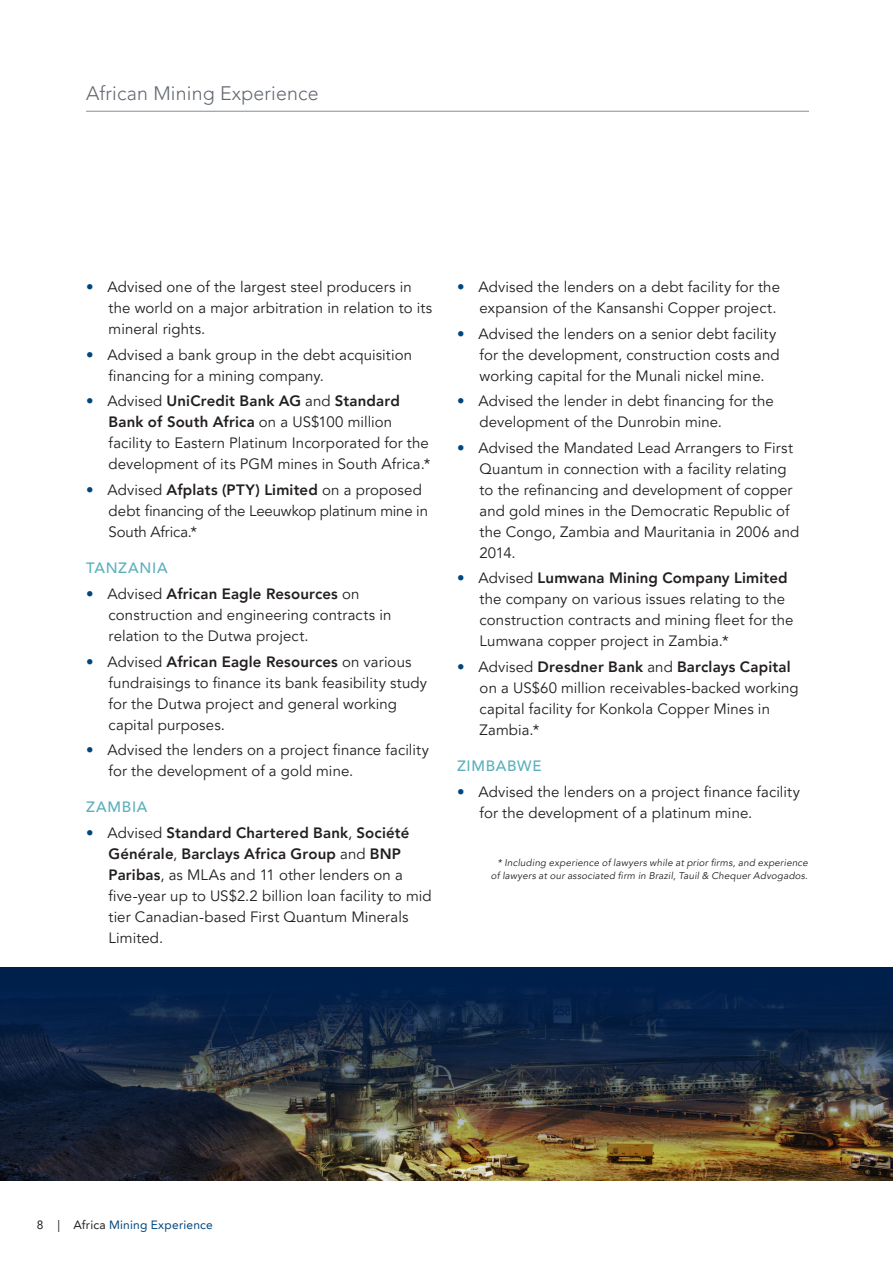
<style>
.page{position:relative;width:893px;height:1263px;background:#fff}
.page>*{position:absolute;margin:0;border:0;box-sizing:border-box;transform-origin:0 0}
.Headings_L2_Subhead{font:300 19.5px "Avenir LT Pro";letter-spacing:.01em;color:#626870}
.t1{font:15px/21px "Avenir LT Pro";letter-spacing:.005em;color:#231f20}
.t2{font:15px/21px "Avenir LT Pro";letter-spacing:-.015em;color:#231f20}
.Subhead_L2{font:500 15px "Avenir LT Pro";letter-spacing:.05em;color:#5cb0bd}
.t3{font:12px "Avenir LT Pro";letter-spacing:.015em;color:#00467e}
.Bullet_L1_last{font:italic 9.75px/13.5px "Avenir LT Pro";letter-spacing:.02em;color:#231f20;text-align:right}
.s1{color:#00467e}
.s2{font-weight:800}
.s3{color:#231f20}
</style>
<div class="page">
<img style="left:0;top:967px;width:893px;height:213px">
<hr style="left:86px;top:111px;width:723px;height:1px;background:#888c8f">
<p class="Headings_L2_Subhead" style="left:86px;top:82px;width:234px">African Mining Experience</p>
<p class="t1" style="left:109px;top:277px;width:325px;text-indent:-23px"><span class="s1">•</span> Advised one of the largest steel producers in the world on a major arbitration in relation to its mineral rights.</p>
<p class="t1" style="left:109px;top:344px;width:305px;text-indent:-23px"><span class="s1">•</span> Advised a bank group in the debt acquisition financing for a mining company.</p>
<p class="t1" style="left:109px;top:391px;width:323px;text-indent:-23px"><span class="s1">•</span> Advised <span class="s2">UniCredit Bank AG</span> and <span class="s2">Standard Bank of South Africa</span> on a US$100 million facility to Eastern Platinum Incorporated for the development of its PGM mines in South Africa.*</p>
<p class="t2" style="left:109px;top:479px;width:321px;text-indent:-23px"><span class="s1">•</span> Advised <span class="s2">Afplats (PTY) Limited</span> on a proposed debt financing of the Leeuwkop platinum mine in<br>South Africa.*</p>
<p class="Subhead_L2" style="left:86px;top:559px;width:83px">TANZANIA</p>
<p class="t1" style="left:109px;top:584px;width:284px;text-indent:-23px"><span class="s1">•</span> Advised <span class="s2">African Eagle Resources</span> on construction and engineering contracts in relation to the Dutwa project.</p>
<p class="t1" style="left:109px;top:651px;width:320px;text-indent:-23px"><span class="s1">•</span> Advised <span class="s2">African Eagle Resources</span> on various fundraisings to finance its bank feasibility study for the Dutwa project and general working capital purposes.</p>
<p class="t1" style="left:109px;top:740px;width:322px;text-indent:-23px"><span class="s1">•</span> Advised the lenders on a project finance facility for the development of a gold mine.</p>
<p class="Subhead_L2" style="left:86px;top:798px;width:63px">ZAMBIA</p>
<p class="t1" style="left:109px;top:823px;width:325px;text-indent:-22px"><span class="s1">•</span> Advised <span class="s2">Standard Chartered Bank</span>, <span class="s2">Société Générale</span>, <span class="s2">Barclays Africa Group</span> and <span class="s2">BNP Paribas</span>, as MLAs and 11 other lenders on a five-year up to US$2.2 billion loan facility to mid tier Canadian-based First Quantum Minerals Limited.</p>
<p class="t1" style="left:457px;top:277px;width:324px;text-align:right"><span class="s1">•</span> Advised the lenders on a debt facility for the expansion of the Kansanshi Copper project.</p>
<p class="t1" style="left:480px;top:323px;width:302px;text-indent:-22px"><span class="s1">•</span> Advised the lenders on a senior debt facility for the development, construction costs and working capital for the Munali nickel mine.</p>
<p class="t1" style="left:480px;top:391px;width:296px;text-indent:-22px"><span class="s1">•</span> Advised the lender in debt financing for the development of the Dunrobin mine.</p>
<p class="t1" style="left:480px;top:437px;width:321px;text-indent:-22px"><span class="s1">•</span> Advised the Mandated Lead Arrangers to First Quantum in connection with a facility relating to the refinancing and development of copper and gold mines in the Democratic Republic of the Congo, Zambia and Mauritania in 2006 and 2014.</p>
<p class="t1" style="left:480px;top:568px;width:315px;text-indent:-22px"><span class="s1">•</span> Advised <span class="s2">Lumwana Mining Company Limited </span>the company on various issues relating to the construction contracts and mining fleet for the Lumwana copper project in Zambia.*</p>
<p class="t1" style="left:480px;top:656px;width:321px;text-indent:-22px"><span class="s1">•</span> Advised <span class="s2">Dresdner Bank</span> and <span class="s2">Barclays Capital </span>on a US$60 million receivables-backed working capital facility for Konkola Copper Mines in Zambia.*</p>
<p class="Subhead_L2" style="left:457px;top:757px;width:86px">ZIMBABWE</p>
<p class="t1" style="left:480px;top:782px;width:322px;text-indent:-22px"><span class="s1">•</span> Advised the lenders on a project finance facility for the development of a platinum mine.</p>
<p class="Bullet_L1_last" style="left:491px;top:856px;width:319px">* Including experience of lawyers while at prior firms, and experience of lawyers at our associated firm in Brazil, Tauil &amp; Chequer Advogados.</p>
<p class="t3" style="left:37px;top:1217px;width:177px"><span class="s3">8 | Africa</span> Mining Experience</p>
</div>
